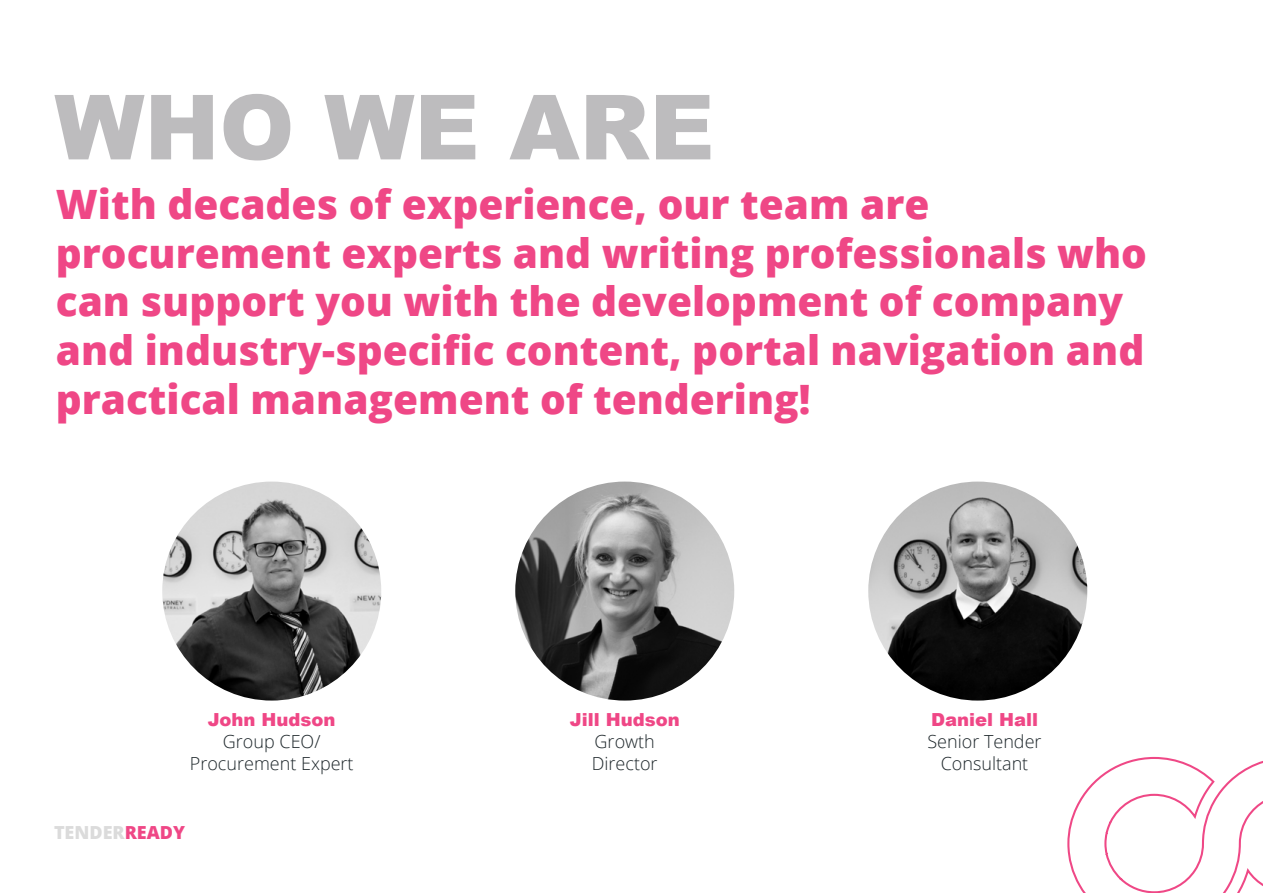
<style>
.page{position:relative;width:1263px;height:893px;background:#fff}
.page>*{position:absolute;margin:0;border:0;box-sizing:border-box;transform-origin:0 0}
.t1{font:900 90px "Arial";color:#bdbcbe}
.t2{font:800 40.5px/48.6px "Open Sans";color:#ef4786}
.t3{font:300 18px/21.6px "Open Sans";color:#1e272b;text-align:center}
.t4{font:900 18px "Arial";color:#ef4786}
.t5{font:800 18px "Open Sans";color:#dbdbdb}
.s1{color:#ef4786}
</style>
<div class="page">
<img style="left:162px;top:482px;width:219px;height:219px;border-radius:109px">
<img style="left:515px;top:482px;width:219px;height:219px;border-radius:109px">
<img style="left:868px;top:482px;width:219px;height:219px;border-radius:109px">
<svg style="left:1067px;top:757px;width:196px;height:136px"></svg>
<h1 class="t1" style="left:54px;top:62px;width:661px">WHO WE ARE</h1>
<p class="t2" style="left:56px;top:178px;width:1093px">With decades of experience, our team are procurement experts and writing professionals who can support you with the development of company and industry-specific content, portal navigation and practical management of tendering!</p>
<p class="t4" style="left:208px;top:707px;width:129px">John Hudson</p>
<p class="t3" style="left:190px;top:730px;width:165px">Group CEO/<br>Procurement Expert</p>
<p class="t5" style="left:54px;top:819px;width:133px">TENDER<span class="s1">READY</span></p>
<p class="t4" style="left:570px;top:707px;width:111px">Jill Hudson</p>
<p class="t3" style="left:592px;top:730px;width:67px;text-align:left">Growth<br>Director</p>
<p class="t4" style="left:931px;top:707px;width:108px">Daniel Hall</p>
<p class="t3" style="left:927px;top:730px;width:116px">Senior Tender<br>Consultant</p>
</div>
